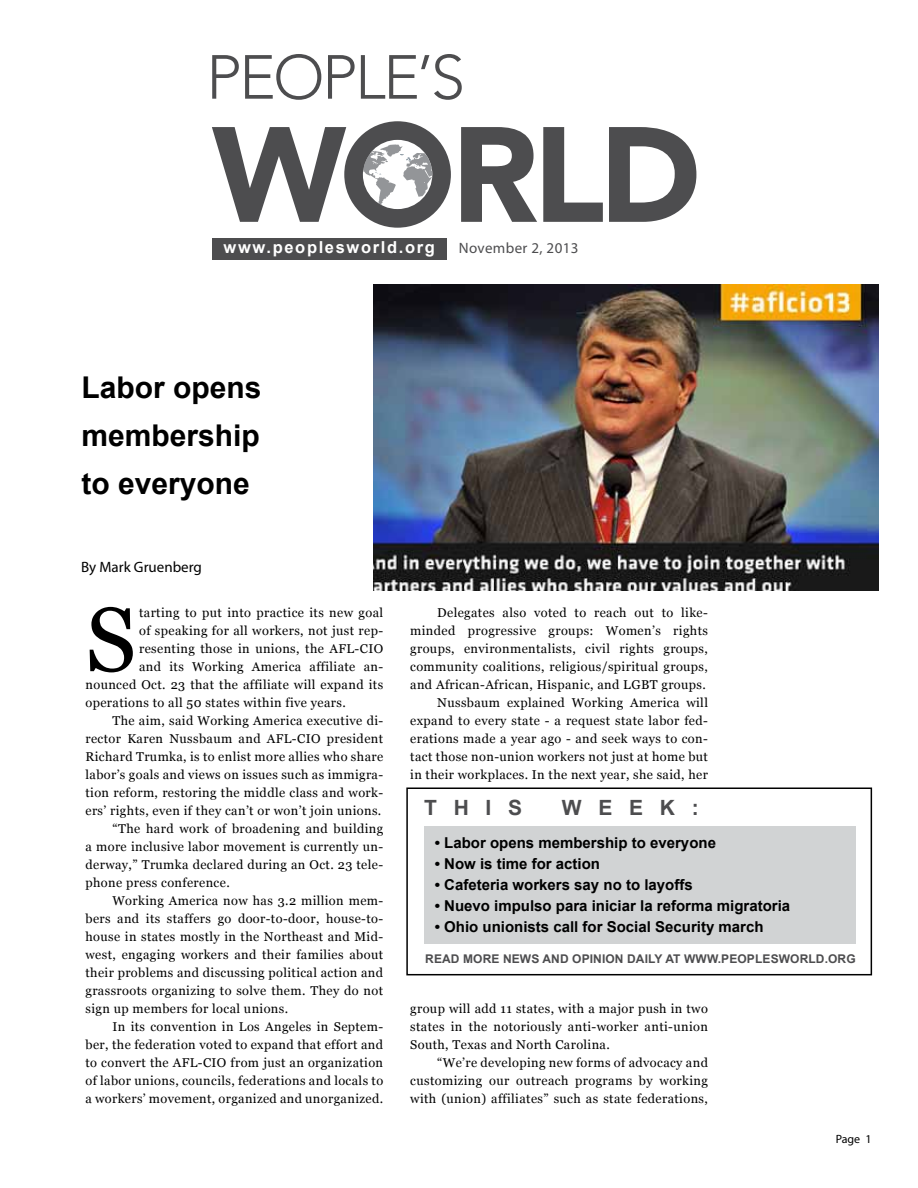
<style>
.page{position:relative;width:918px;height:1188px;background:#fff}
.page>*{position:absolute;margin:0;border:0;box-sizing:border-box;transform-origin:0 0}
.t1{font:90.75px "Georgia";color:#000}
.t2{font:700 30px/48px "Arial";color:#000;text-align:justify}
.t3{font:700 21px "Arial";letter-spacing:.8em;color:#4d4d4f}
.t4{font:700 16.5px "Arial";letter-spacing:.1em;color:#fff}
.t5{font:700 15px "Arial";color:#000}
.t6{font:15px "Myriad Pro";color:#000}
.t7{font:15px "Myriad Pro";letter-spacing:.025em;color:#4d4d4f}
.t8{font:12.75px/18px "Georgia";letter-spacing:.03em;color:#000;text-align:justify}
.t9{font:700 12px "Arial";letter-spacing:.01em;color:#4d4d4f}
.t10{font:12px "Myriad Pro";color:#000}
</style>
<div class="page">
<div style="left:212px;top:238px;width:235px;height:21px;background:#4d4d4f"></div>
<svg style="left:212px;top:55px;width:27px;height:44px"></svg>
<svg style="left:245px;top:54px;width:76px;height:46px"></svg>
<svg style="left:328px;top:55px;width:27px;height:44px"></svg>
<svg style="left:361px;top:54px;width:101px;height:46px"></svg>
<svg style="left:461px;top:127px;width:76px;height:95px"></svg>
<svg style="left:543px;top:127px;width:60px;height:95px"></svg>
<svg style="left:609px;top:127px;width:87px;height:95px"></svg>
<svg style="left:212px;top:121px;width:239px;height:107px"></svg>
<div style="left:424px;top:826px;width:432px;height:118px;background:#d1d3d4"></div>
<div style="left:406px;top:788px;width:466px;height:187px;border:2px solid #000"></div>
<img style="left:374px;top:285px;width:505px;height:306px">
<p class="t4" style="left:224px;top:237px;width:213px">www.peoplesworld.org</p>
<p class="t7" style="left:459px;top:239px;width:121px">November 2, 2013</p>
<h2 class="t2" style="left:82px;top:364px;width:182px">Labor opens membership to everyone</h2>
<p class="t6" style="left:81px;top:558px;width:122px">By Mark Gruenberg</p>
<h1 class="t1" style="left:86px;top:585px;width:52px">S</h1>
<p class="t8" style="left:139px;top:604px;width:246px">tarting to put into practice its new goal</p>
<p class="t8" style="left:139px;top:622px;width:246px">of speaking for all workers, not just rep-</p>
<p class="t8" style="left:139px;top:640px;width:246px">resenting those in unions, the AFL-CIO</p>
<p class="t8" style="left:139px;top:658px;width:246px">and its Working America affiliate an-</p>
<p class="t8" style="left:85px;top:676px;width:299px">nounced Oct. 23 that the affiliate will expand its</p>
<p class="t8" style="left:85px;top:694px;width:262px">operations to all 50 states within five years.</p>
<p class="t8" style="left:113px;top:712px;width:272px">The aim, said Working America executive di-</p>
<p class="t8" style="left:85px;top:730px;width:299px">rector Karen Nussbaum and AFL-CIO president</p>
<p class="t8" style="left:85px;top:748px;width:299px">Richard Trumka, is to enlist more allies who share</p>
<p class="t8" style="left:85px;top:766px;width:299px">labor’s goals and views on issues such as immigra-</p>
<p class="t8" style="left:85px;top:784px;width:299px">tion reform, restoring the middle class and work-</p>
<p class="t8" style="left:85px;top:802px;width:297px">ers’ rights, even if they can’t or won’t join unions.</p>
<p class="t8" style="left:113px;top:820px;width:272px">“The hard work of broadening and building</p>
<p class="t8" style="left:85px;top:838px;width:299px">a more inclusive labor movement is currently un-</p>
<p class="t8" style="left:85px;top:856px;width:299px">derway,” Trumka declared during an Oct. 23 tele-</p>
<p class="t8" style="left:85px;top:874px;width:146px">phone press conference.</p>
<p class="t8" style="left:113px;top:892px;width:272px">Working America now has 3.2 million mem-</p>
<p class="t8" style="left:85px;top:910px;width:299px">bers and its staffers go door-to-door, house-to-</p>
<p class="t8" style="left:85px;top:928px;width:299px">house in states mostly in the Northeast and Mid-</p>
<p class="t8" style="left:85px;top:946px;width:299px">west, engaging workers and their families about</p>
<p class="t8" style="left:85px;top:964px;width:299px">their problems and discussing political action and</p>
<p class="t8" style="left:85px;top:982px;width:299px">grassroots organizing to solve them. They do not</p>
<p class="t8" style="left:85px;top:1000px;width:204px">sign up members for local unions.</p>
<p class="t8" style="left:113px;top:1018px;width:272px">In its convention in Los Angeles in Septem-</p>
<p class="t8" style="left:85px;top:1036px;width:299px">ber, the federation voted to expand that effort and</p>
<p class="t8" style="left:85px;top:1054px;width:299px">to convert the AFL-CIO from just an organization</p>
<p class="t8" style="left:85px;top:1072px;width:299px">of labor unions, councils, federations and locals to</p>
<p class="t8" style="left:85px;top:1090px;width:299px">a workers’ movement, organized and unorganized.</p>
<p class="t8" style="left:410px;top:604px;width:299px;text-align:right">Delegates also voted to reach out to like&shy;minded progressive groups: Women’s rights groups, environmentalists, civil rights groups, community coalitions, religious/spiritual groups, and African-African, Hispanic, and LGBT groups.<br>Nussbaum explained Working America will expand to every state - a request state labor fed&shy;erations made a year ago - and seek ways to con&shy;tact those non-union workers not just at home but in their workplaces. In the next year, she said, her</p>
<h3 class="t3" style="left:424px;top:794px;width:100px">this</h3>
<h3 class="t3" style="left:562px;top:794px;width:139px">week:</h3>
<p class="t5" style="left:435px;top:833px;width:283px">• Labor opens membership to everyone</p>
<p class="t5" style="left:435px;top:854px;width:167px">• Now is time for action</p>
<p class="t5" style="left:435px;top:875px;width:259px">• Cafeteria workers say no to layoffs</p>
<p class="t5" style="left:435px;top:896px;width:357px">• Nuevo impulso para iniciar la reforma migratoria</p>
<p class="t5" style="left:435px;top:917px;width:330px">• Ohio unionists call for Social Security march</p>
<p class="t9" style="left:425px;top:951px;width:432px">read more news and opinion daily at www.peoplesworld.org</p>
<p class="t8" style="left:410px;top:1000px;width:299px">group will add 11 states, with a major push in two states in the notoriously anti-worker anti-union South, Texas and North Carolina.</p>
<p class="t8" style="left:410px;top:1054px;width:299px;text-indent:27px">“We’re developing new forms of advocacy and customizing our outreach programs by working with (union) affiliates” such as state federations,</p>
<p class="t10" style="left:836px;top:1132px;width:37px">Page 1</p>
</div>
